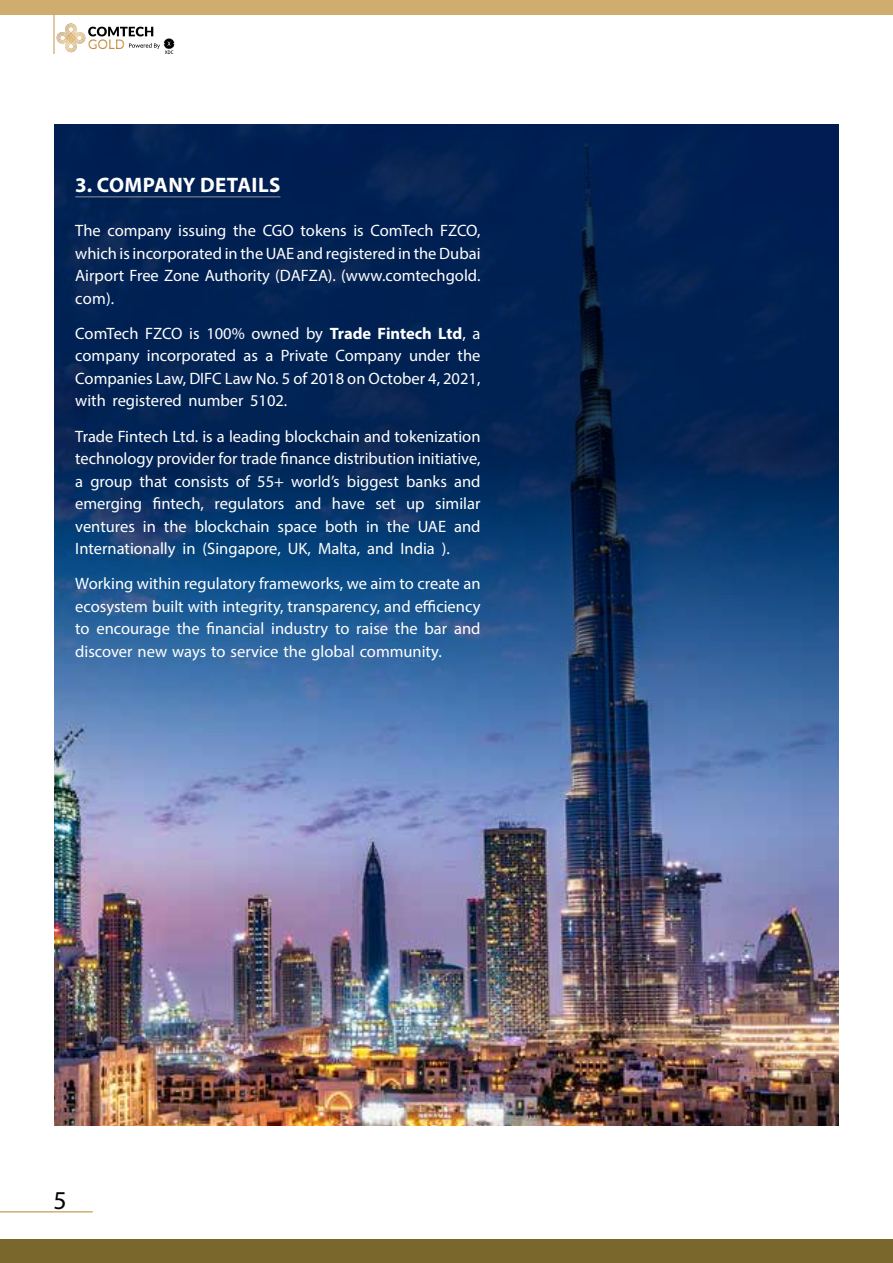
<style>
.page{position:relative;width:893px;height:1263px;background:#fff}
.page>*{position:absolute;margin:0;border:0;box-sizing:border-box;transform-origin:0 0}
.t1{font:25.8px "Myriad Pro";color:#000}
.t2{font:700 21px "Myriad Pro";letter-spacing:.02em;color:#fff}
.t3{font:16.5px/22.5px "Myriad Pro";color:#fff;text-align:justify}
.s1{font-weight:700}
</style>
<div class="page">
<div style="left:0;top:1239px;width:893px;height:24px;background:#7a672c"></div>
<svg style="left:56px;top:23px;width:119px;height:31px"></svg>
<hr style="left:54px;top:0;width:1px;height:54px;background:#c2944c">
<div style="left:0;top:0;width:893px;height:14px;background:#cead6e"></div>
<hr style="left:0;top:1211px;width:93px;height:1px;background:#cead6e">
<img style="left:54px;top:1092px;width:785px;height:34px">
<img style="left:54px;top:124px;width:785px;height:968px">
<hr style="left:75px;top:196px;width:205px;height:1px;background:#939598">
<p class="t2" style="left:75px;top:171px;width:207px">3. COMPANY DETAILS</p>
<p class="t3" style="left:75px;top:219px;width:407px">The company issuing the CGO tokens is ComTech FZCO, which is incorporated in the UAE and registered in the Dubai Airport Free Zone Authority (DAFZA). (www.comtechgold. com).</p>
<p class="t3" style="left:75px;top:322px;width:407px">ComTech FZCO is 100% owned by <span class="s1">Trade Fintech Ltd</span>, a company incorporated as a Private Company under the Companies Law, DIFC Law No. 5 of 2018 on October 4, 2021, with registered number 5102.</p>
<p class="t3" style="left:75px;top:424px;width:407px">Trade Fintech Ltd. is a leading blockchain and tokenization technology provider for trade finance distribution initiative, a group that consists of 55+ world’s biggest banks and emerging fintech, regulators and have set up similar ventures in the blockchain space both in the UAE and Internationally in (Singapore, UK, Malta, and India ).</p>
<p class="t3" style="left:75px;top:572px;width:407px">Working within regulatory frameworks, we aim to create an ecosystem built with integrity, transparency, and efficiency to encourage the financial industry to raise the bar and discover new ways to service the global community.</p>
<h1 class="t1" style="left:54px;top:1184px;width:15px">5</h1>
</div>
